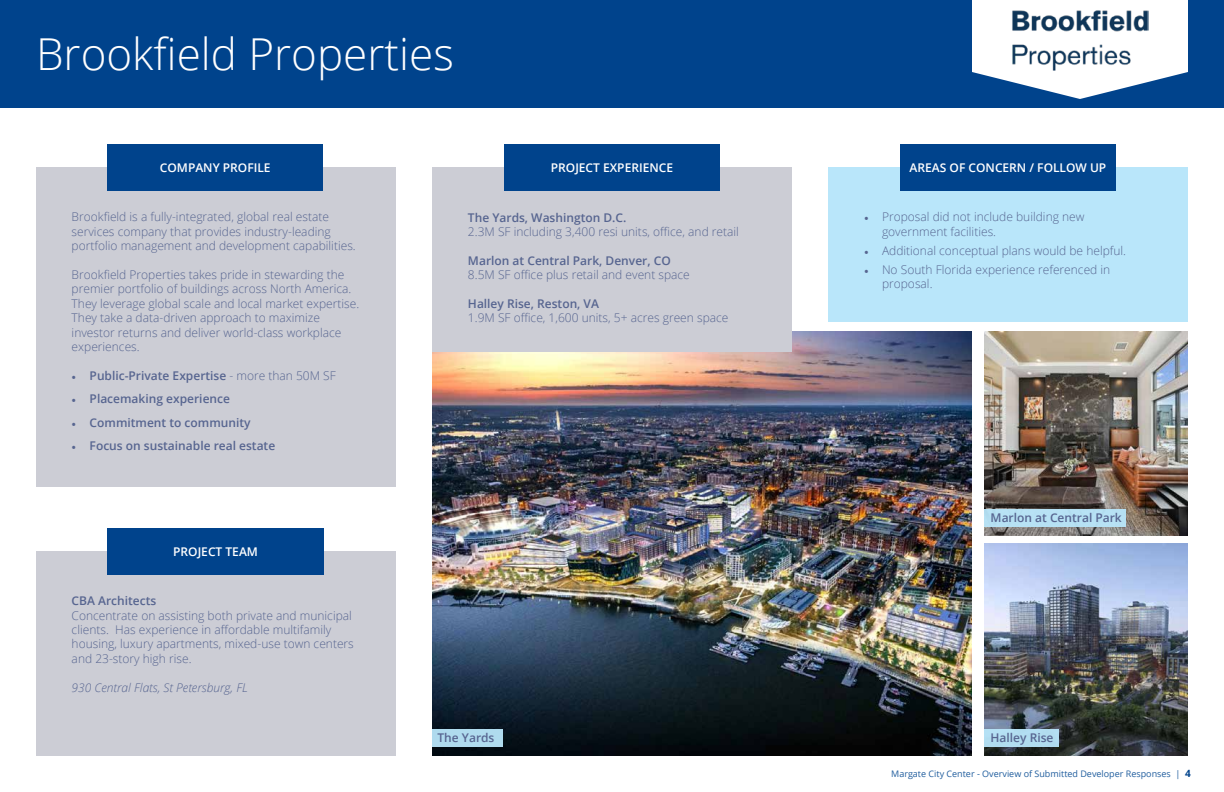
<style>
.page{position:relative;width:1224px;height:792px;background:#fff}
.page>*{position:absolute;margin:0;border:0;box-sizing:border-box;transform-origin:0 0}
.t1{font:300 44px "Open Sans";color:#fff}
.t2{font:300 12px/14.4px "Open Sans";color:#576590}
.t3{font:600 12px "Open Sans";color:#576590}
.t4{font:600 12px "Open Sans";color:#fff}
.t5{font:italic 300 12px "Open Sans";color:#576590}
.t6{font:9px "Open Sans";color:#215e9e}
.s1{font-family:"Minion Pro";font-weight:400}
.s2{font-weight:300}
.s3{font-weight:700;font-size:10px;color:#00438c}
</style>
<div class="page">
<div style="left:0;top:0;width:1224px;height:108px;background:#00438c"></div>
<svg style="left:972px;top:0;width:216px;height:99px"></svg>
<img style="left:1012px;top:9px;width:136px;height:61px">
<div style="left:36px;top:167px;width:359px;height:320px;background:#cccdd5"></div>
<div style="left:107px;top:144px;width:216px;height:47px;background:#00438c"></div>
<div style="left:828px;top:167px;width:360px;height:155px;background:#b9e6fa"></div>
<div style="left:900px;top:144px;width:216px;height:47px;background:#00438c"></div>
<div style="left:36px;top:551px;width:359px;height:205px;background:#cccdd5"></div>
<div style="left:108px;top:528px;width:216px;height:46px;background:#00438c"></div>
<img style="left:985px;top:544px;width:203px;height:212px">
<img style="left:985px;top:331px;width:203px;height:205px">
<img style="left:432px;top:331px;width:540px;height:425px">
<div style="left:433px;top:729px;width:70px;height:17px;background:#afdbee"></div>
<div style="left:985px;top:509px;width:141px;height:17px;background:#b9e6fa"></div>
<div style="left:985px;top:729px;width:74px;height:17px;background:#b1dcef"></div>
<div style="left:432px;top:168px;width:360px;height:184px;background:#cccdd5"></div>
<div style="left:504px;top:144px;width:216px;height:47px;background:#00438c"></div>
<h1 class="t1" style="left:36px;top:24px;width:419px">Brookfield Properties</h1>
<p class="t4" style="left:160px;top:160px;width:112px">COMPANY PROFILE</p>
<p class="t2" style="left:72px;top:210px;width:286px">Brookfield is a fully-integrated, global real estate services company that provides industry-leading portfolio management and development capabilities.</p>
<p class="t2" style="left:72px;top:267px;width:289px">Brookfield Properties takes pride in stewarding the premier portfolio of buildings across North America.<br>They leverage global scale and local market expertise.<br>They take a data-driven approach to maximize investor returns and deliver world-class workplace experiences.</p>
<p class="t3" style="left:72px;top:367px;width:266px"><span class="s1">•</span> Public-Private Expertise <span class="s2">- more than 50M SF</span></p>
<p class="t3" style="left:72px;top:391px;width:160px"><span class="s1">•</span> Placemaking experience</p>
<p class="t3" style="left:72px;top:414px;width:180px"><span class="s1">•</span> Commitment to community</p>
<p class="t3" style="left:72px;top:437px;width:205px"><span class="s1">•</span> Focus on sustainable real estate</p>
<p class="t4" style="left:551px;top:160px;width:124px">PROJECT EXPERIENCE</p>
<p class="t3" style="left:468px;top:209px;width:160px">The Yards, Washington D.C.</p>
<p class="t2" style="left:468px;top:224px;width:272px">2.3M SF including 3,400 resi units, office, and retail</p>
<p class="t3" style="left:468px;top:252px;width:204px">Marlon at Central Park, Denver, CO</p>
<p class="t2" style="left:468px;top:267px;width:223px">8.5M SF office plus retail and event space</p>
<p class="t3" style="left:468px;top:295px;width:133px">Halley Rise, Reston, VA</p>
<p class="t2" style="left:468px;top:311px;width:262px">1.9M SF office, 1,600 units, 5+ acres green space</p>
<p class="t4" style="left:173px;top:543px;width:86px">PROJECT TEAM</p>
<p class="t3" style="left:72px;top:593px;width:86px">CBA Architects</p>
<p class="t2" style="left:72px;top:608px;width:284px">Concentrate on assisting both private and municipal clients. Has experience in affordable multifamily housing, luxury apartments, mixed-use town centers and 23-story high rise.</p>
<p class="t5" style="left:72px;top:679px;width:177px">930 Central Flats, St Petersburg, FL</p>
<p class="t3" style="left:438px;top:730px;width:58px">The Yards</p>
<p class="t4" style="left:910px;top:160px;width:198px">AREAS OF CONCERN / FOLLOW UP</p>
<p class="t2" style="left:882px;top:210px;width:204px;text-indent:-18px"><span class="s1">•</span> Proposal did not include building new government facilities.</p>
<p class="t2" style="left:864px;top:243px;width:264px"><span class="s1">•</span> Additional conceptual plans would be helpful.</p>
<p class="t2" style="left:882px;top:262px;width:230px;text-indent:-18px"><span class="s1">•</span> No South Florida experience referenced in proposal.</p>
<p class="t3" style="left:991px;top:510px;width:133px">Marlon at Central Park</p>
<p class="t3" style="left:991px;top:730px;width:64px">Halley Rise</p>
<p class="t6" style="left:891px;top:767px;width:301px">Margate City Center - Overview of Submitted Developer Responses | <span class="s3">4</span></p>
</div>
